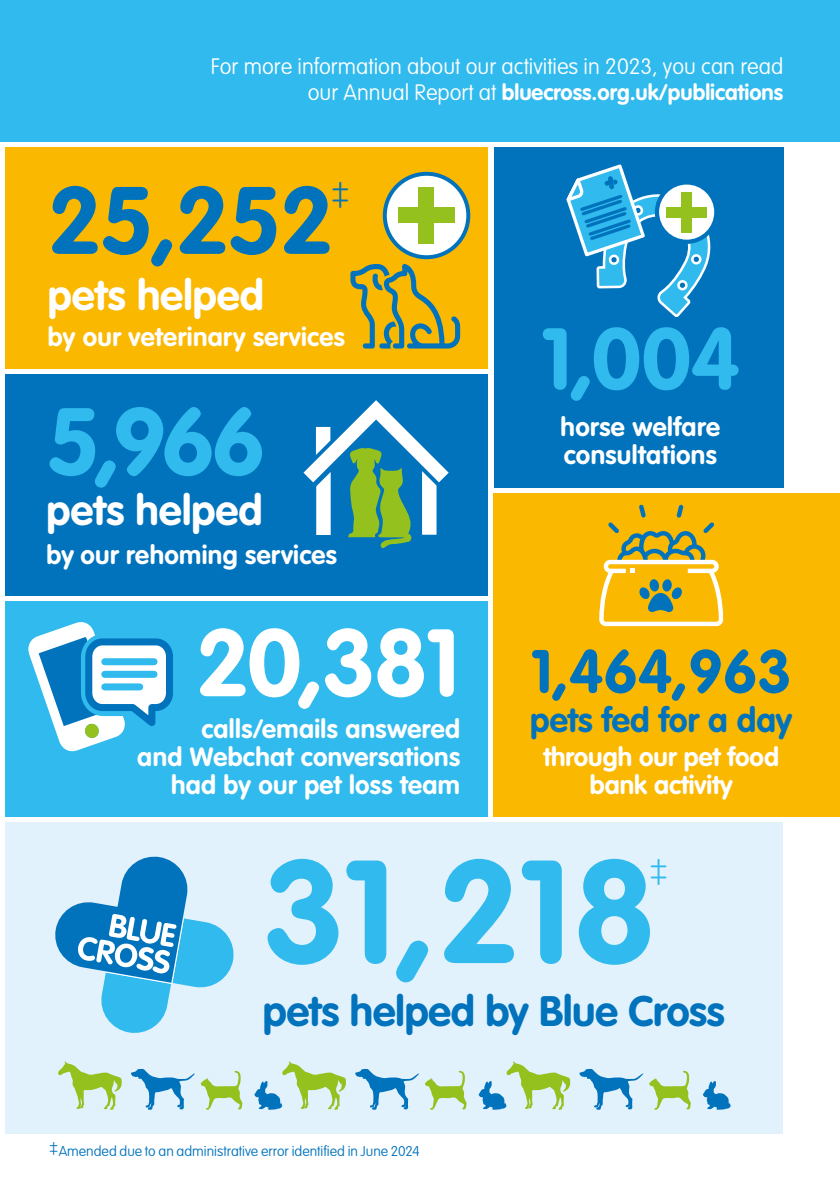
<style>
.page{position:relative;width:840px;height:1191px;background:#fff}
.page>*{position:absolute;margin:0;border:0;box-sizing:border-box;transform-origin:0 0}
.pull_out_stat{font:700 144px "VAG Rounded Std";color:#30baed}
.pull_out_stat-2{font:700 94px "VAG Rounded Std";color:#0073bc}
.pull_out_stat-3{font:700 94px "VAG Rounded Std";color:#fff}
.pull_out_stat-4{font:700 94px "VAG Rounded Std";color:#30baed}
.pull_out_stat-5{font:700 85.8px "VAG Rounded Std";color:#30baed}
.pull_out_stat-6{font:700 60px "VAG Rounded Std";color:#0073bc}
.pull_out_stat-7{font:700 42px "VAG Rounded Std";letter-spacing:-.005em;color:#0073bc}
.pull_out_stat-8{font:700 42px "VAG Rounded Std";letter-spacing:.005em;color:#fff}
.pull_out_stat-9{font:700 34px "VAG Rounded Std";color:#0073bc}
.pull_out_stat-10{font:100 28px "VAG Rounded Std";color:#0073bc}
.pull_out_stat-11{font:100 28px "VAG Rounded Std";color:#30baed}
.pull_out_stat-12{font:700 26px/28px "VAG Rounded Std";letter-spacing:.015em;color:#fff;text-align:right}
.pull_out_stat-13{font:100 22px/26.4px "VAG Rounded Std";color:#fff;text-align:right}
.t1{font:100 14px "VAG Rounded Std";color:#0073bc}
.s1{font-weight:700}
</style>
<div class="page">
<div style="left:0;top:0;width:839px;height:142px;background:#30baed"></div>
<div style="left:6px;top:147px;width:482px;height:222px;background:#fbb800"></div>
<div style="left:6px;top:601px;width:482px;height:215px;background:#30baed"></div>
<div style="left:493px;top:493px;width:346px;height:323px;background:#fbb800"></div>
<svg style="left:599px;top:504px;width:123px;height:122px"></svg>
<div style="left:6px;top:822px;width:776px;height:312px;background:#e2f2fd"></div>
<div style="left:493px;top:147px;width:289px;height:341px;background:#0073bc"></div>
<svg style="left:566px;top:164px;width:149px;height:153px"></svg>
<svg style="left:55px;top:856px;width:179px;height:177px"></svg>
<svg style="left:131px;top:1069px;width:112px;height:40px"></svg>
<svg style="left:58px;top:1061px;width:64px;height:48px"></svg>
<svg style="left:355px;top:1069px;width:112px;height:40px"></svg>
<svg style="left:254px;top:1061px;width:92px;height:48px"></svg>
<svg style="left:579px;top:1069px;width:112px;height:40px"></svg>
<svg style="left:703px;top:1081px;width:27px;height:28px"></svg>
<svg style="left:478px;top:1061px;width:92px;height:48px"></svg>
<div style="left:6px;top:374px;width:482px;height:221px;background:#0073bc"></div>
<svg style="left:303px;top:400px;width:145px;height:148px"></svg>
<svg style="left:28px;top:622px;width:145px;height:130px"></svg>
<div style="left:105px;top:658px;width:49px;height:7px;background:#30baed"></div>
<div style="left:105px;top:671px;width:49px;height:7px;background:#30baed"></div>
<div style="left:105px;top:683px;width:35px;height:7px;background:#30baed"></div>
<div style="left:384px;top:174px;width:84px;height:83px;background:#fff;border-radius:50%"></div>
<div style="left:382px;top:172px;width:88px;height:87px;border:4px solid #0073bc;border-radius:50%"></div>
<div style="left:418px;top:187px;width:15px;height:57px;background:#95c11f"></div>
<div style="left:398px;top:208px;width:56px;height:15px;background:#95c11f"></div>
<svg style="left:350px;top:264px;width:110px;height:84px"></svg>
<p class="pull_out_stat-13" style="left:211px;top:53px;width:573px">For more information about our activities in 2023, you can read our Annual Report at <span class="s1">bluecross.org.uk/publications</span></p>
<p class="pull_out_stat-2" style="left:48px;top:166px;width:287px">25,252</p>
<p class="pull_out_stat-10" style="left:332px;top:176px;width:19px">‡</p>
<p class="pull_out_stat-8" style="left:48px;top:270px;width:217px">pets helped</p>
<p class="pull_out_stat-12" style="left:48px;top:323px;width:298px">by our veterinary services</p>
<p class="pull_out_stat-4" style="left:46px;top:387px;width:220px">5,966</p>
<p class="pull_out_stat-8" style="left:46px;top:485px;width:217px">pets helped</p>
<p class="pull_out_stat-12" style="left:46px;top:542px;width:292px">by our rehoming services</p>
<p class="pull_out_stat-3" style="left:196px;top:608px;width:266px">20,381</p>
<p class="pull_out_stat-12" style="left:137px;top:716px;width:324px">calls/emails answered<br>and Webchat conversations had by our pet loss team</p>
<p class="pull_out_stat-5" style="left:540px;top:309px;width:201px">1,004</p>
<p class="pull_out_stat-12" style="left:560px;top:413px;width:161px;text-align:left">horse welfare consultations</p>
<p class="pull_out_stat-6" style="left:530px;top:636px;width:262px">1,464,963</p>
<p class="pull_out_stat-9" style="left:530px;top:700px;width:263px">pets fed for a day</p>
<p class="pull_out_stat-12" style="left:543px;top:744px;width:237px;text-align:center">through our pet food bank activity</p>
<p class="pull_out_stat" style="left:263px;top:828px;width:394px">31,218</p>
<p class="pull_out_stat-11" style="left:649px;top:853px;width:19px">‡</p>
<p class="pull_out_stat-7" style="left:263px;top:986px;width:463px">pets helped by Blue Cross</p>
<p class="t1" style="left:49px;top:1143px;width:371px">‡Amended due to an administrative error identified in June 2024</p>
</div>
